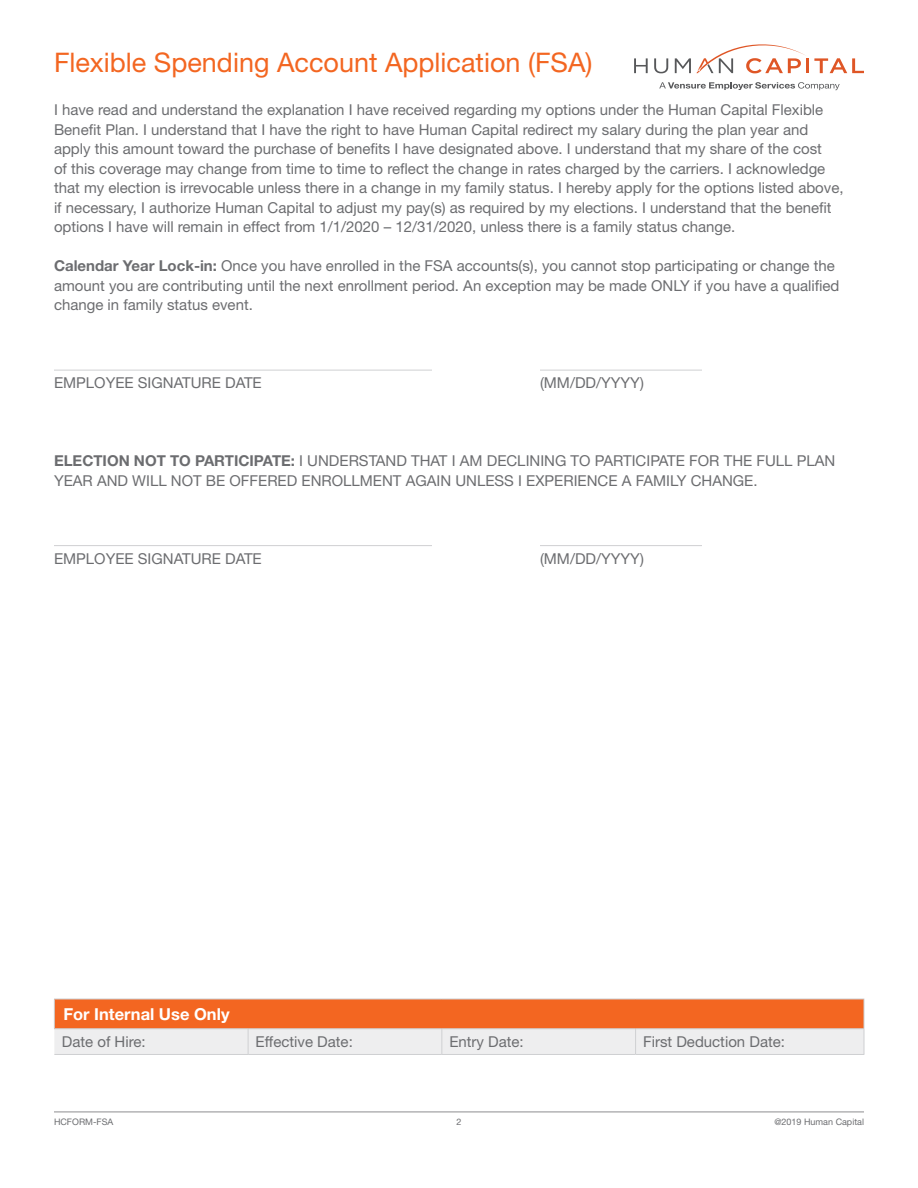
<style>
.page{position:relative;width:918px;height:1188px;background:#fff}
.page>*{position:absolute;margin:0;border:0;box-sizing:border-box;transform-origin:0 0}
.t1{font:27px "Helvetica Neue LT Std";color:#f36621}
.Table_Header_Cell{font:700 16.5px "Helvetica Neue LT Std";color:#fff}
.t2{font:15px/19.5px "Helvetica Neue LT Std";color:#6c6d70}
.t3{font:9px "Helvetica Neue LT Std";color:#6c6d70}
.s1{font-weight:700}
</style>
<div class="page">
<hr style="left:54px;top:1112px;width:810px;height:1px;background:#b2b3b7">
<svg style="left:659px;top:82px;width:181px;height:8px"></svg>
<svg style="left:634px;top:58px;width:14px;height:15px"></svg>
<svg style="left:654px;top:58px;width:14px;height:15px"></svg>
<hr style="left:806px;top:58px;width:3px;height:15px;background:#df5626">
<svg style="left:814px;top:58px;width:50px;height:15px"></svg>
<svg style="left:675px;top:44px;width:130px;height:29px"></svg>
<hr style="left:54px;top:370px;width:378px;height:1px;background:#cfd0d2">
<hr style="left:540px;top:370px;width:162px;height:1px;background:#cfd0d2">
<hr style="left:54px;top:545px;width:378px;height:1px;background:#cfd0d2">
<hr style="left:540px;top:545px;width:162px;height:1px;background:#cfd0d2">
<hr style="left:54px;top:1054px;width:194px;height:1px;background:#cfd0d2">
<hr style="left:248px;top:1054px;width:194px;height:1px;background:#cfd0d2">
<hr style="left:442px;top:1054px;width:194px;height:1px;background:#cfd0d2">
<hr style="left:636px;top:1054px;width:228px;height:1px;background:#cfd0d2">
<svg style="left:54px;top:999px;width:811px;height:55px;background:#efa682"></svg>
<h1 class="t1" style="left:54px;top:46px;width:540px">Flexible Spending Account Application (FSA)</h1>
<p class="t2" style="left:54px;top:100px;width:791px">I have read and understand the explanation I have received regarding my options under the Human Capital Flexible Benefit Plan. I understand that I have the right to have Human Capital redirect my salary during the plan year and apply this amount toward the purchase of benefits I have designated above. I understand that my share of the cost<br>of this coverage may change from time to time to reflect the change in rates charged by the carriers. I acknowledge that my election is irrevocable unless there in a change in my family status. I hereby apply for the options listed above, if necessary, I authorize Human Capital to adjust my pay(s) as required by my elections. I understand that the benefit options I have will remain in effect from 1/1/2020 – 12/31/2020, unless there is a family status change.</p>
<p class="t2" style="left:54px;top:256px;width:787px"><span class="s1">Calendar Year Lock-in:</span> Once you have enrolled in the FSA accounts(s), you cannot stop participating or change the amount you are contributing until the next enrollment period. An exception may be made ONLY if you have a qualified change in family status event.</p>
<p class="t2" style="left:54px;top:373px;width:209px">EMPLOYEE SIGNATURE DATE</p>
<p class="t2" style="left:540px;top:373px;width:105px">(MM/DD/YYYY)</p>
<p class="t2" style="left:54px;top:451px;width:783px"><span class="s1">ELECTION NOT TO PARTICIPATE:</span> I UNDERSTAND THAT I AM DECLINING TO PARTICIPATE FOR THE FULL PLAN<br>YEAR AND WILL NOT BE OFFERED ENROLLMENT AGAIN UNLESS I EXPERIENCE A FAMILY CHANGE.</p>
<p class="t2" style="left:54px;top:548px;width:209px">EMPLOYEE SIGNATURE DATE</p>
<p class="t2" style="left:540px;top:548px;width:105px">(MM/DD/YYYY)</p>
<p class="Table_Header_Cell" style="left:63px;top:1004px;width:168px">For Internal Use Only</p>
<p class="t2" style="left:62px;top:1032px;width:85px">Date of Hire:</p>
<p class="t2" style="left:256px;top:1032px;width:99px">Effective Date:</p>
<p class="t2" style="left:449px;top:1032px;width:76px">Entry Date:</p>
<p class="t2" style="left:643px;top:1032px;width:143px">First Deduction Date:</p>
<p class="t3" style="left:54px;top:1117px;width:61px">HCFORM-FSA</p>
<p class="t3" style="left:456px;top:1117px;width:7px">2</p>
<p class="t3" style="left:774px;top:1117px;width:91px">@2019 Human Capital</p>
</div>
